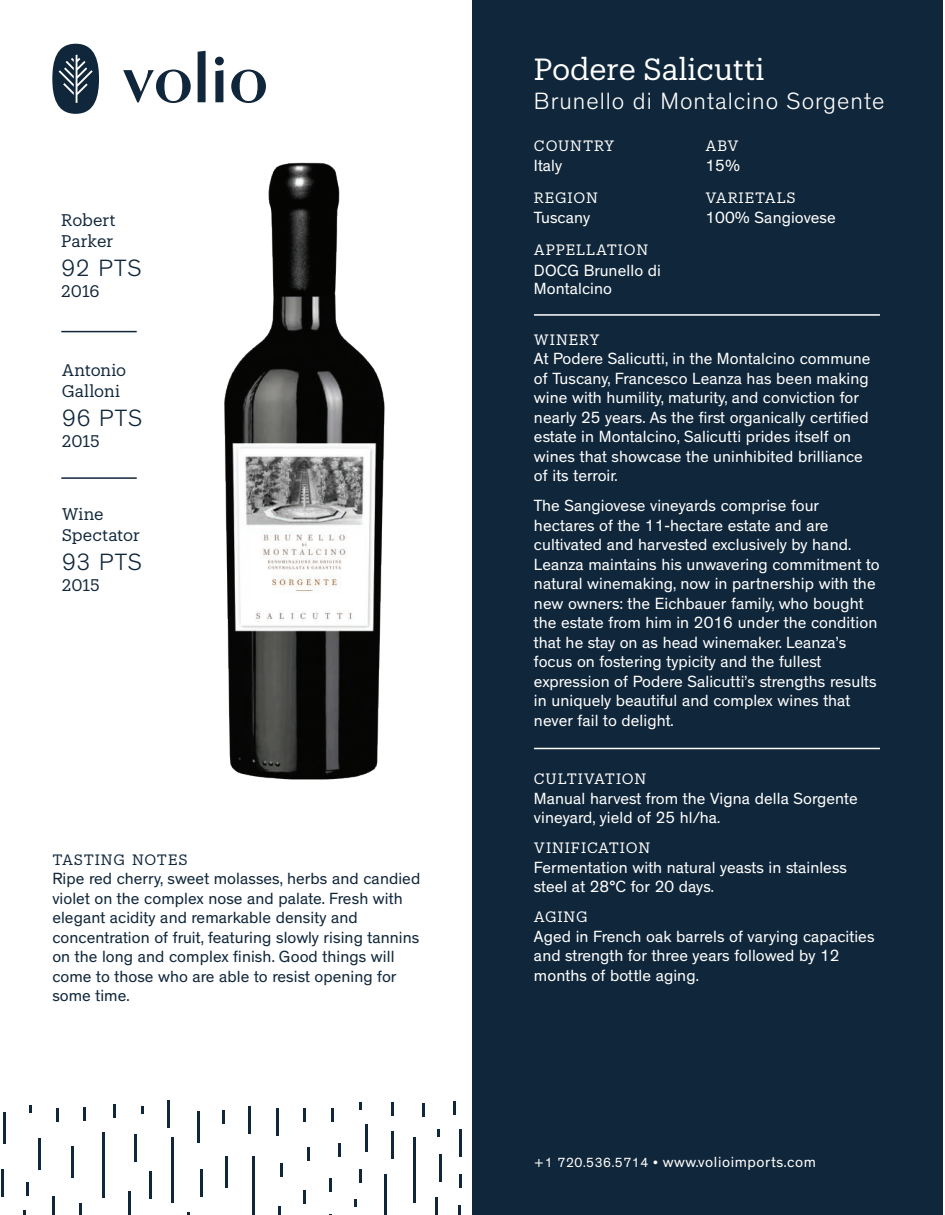
<style>
.page{position:relative;width:945px;height:1215px;background:#fff}
.page>*{position:absolute;margin:0;border:0;box-sizing:border-box;transform-origin:0 0}
.t1{font:30px "Produkt";color:#fff}
.t2{font:300 24px "Theinhardt";letter-spacing:.04em;color:#fff}
.t3{font:300 24px "Theinhardt";letter-spacing:.04em;color:#10263a}
.t4{font:16.5px/19.5px "Theinhardt";letter-spacing:.005em;color:#fff}
.t5{font:16.5px/19.5px "Theinhardt";letter-spacing:.005em;color:#10263a}
.t6{font:16.5px/21px "Produkt";letter-spacing:-.005em;color:#10263a}
.t7{font:15px "Theinhardt";letter-spacing:.04em;color:#fff}
.t8{font:14.7px "Produkt";letter-spacing:.06em;color:#fff}
.t9{font:14.7px "Produkt";letter-spacing:.045em;color:#10263a}
.s1{font-size:13.5px}
</style>
<div class="page">
<img style="left:61px;top:97px;width:324px;height:683px">
<div style="left:472px;top:0;width:471px;height:1215px;background:#10263a"></div>
<hr style="left:61px;top:331px;width:76px;height:1px;background:#10263a">
<hr style="left:61px;top:477px;width:76px;height:2px;background:#10263a">
<svg style="left:52px;top:44px;width:47px;height:70px"></svg>
<svg style="left:198px;top:51px;width:8px;height:51px"></svg>
<svg style="left:215px;top:57px;width:9px;height:45px"></svg>
<svg style="left:123px;top:70px;width:68px;height:33px"></svg>
<svg style="left:231px;top:70px;width:35px;height:33px"></svg>
<hr style="left:276px;top:1109px;width:3px;height:27px;background:#10263a">
<hr style="left:248px;top:1106px;width:3px;height:27px;background:#10263a">
<hr style="left:1px;top:1170px;width:3px;height:27px;background:#10263a">
<hr style="left:128px;top:1191px;width:3px;height:24px;background:#10263a">
<hr style="left:439px;top:1154px;width:2px;height:27px;background:#10263a">
<hr style="left:200px;top:1169px;width:2px;height:27px;background:#10263a">
<hr style="left:168px;top:1100px;width:2px;height:27px;background:#10263a">
<hr style="left:134px;top:1134px;width:3px;height:27px;background:#10263a">
<hr style="left:391px;top:1132px;width:3px;height:27px;background:#10263a">
<hr style="left:459px;top:1129px;width:3px;height:27px;background:#10263a">
<hr style="left:149px;top:1171px;width:3px;height:27px;background:#10263a">
<hr style="left:365px;top:1124px;width:3px;height:27px;background:#10263a">
<hr style="left:252px;top:1156px;width:3px;height:59px;background:#10263a">
<svg style="left:435px;top:1197px;width:2px;height:18px"></svg>
<svg style="left:278px;top:1206px;width:2px;height:9px"></svg>
<hr style="left:172px;top:1137px;width:2px;height:66px;background:#10263a">
<hr style="left:384px;top:1174px;width:3px;height:41px;background:#10263a">
<hr style="left:52px;top:1196px;width:3px;height:19px;background:#10263a">
<svg style="left:458px;top:1206px;width:3px;height:9px"></svg>
<hr style="left:414px;top:1137px;width:2px;height:65px;background:#10263a">
<hr style="left:102px;top:1132px;width:3px;height:66px;background:#10263a">
<hr style="left:113px;top:1104px;width:3px;height:14px;background:#10263a">
<hr style="left:391px;top:1102px;width:3px;height:14px;background:#10263a">
<svg style="left:303px;top:1191px;width:3px;height:13px"></svg>
<svg style="left:79px;top:1203px;width:3px;height:12px"></svg>
<svg style="left:330px;top:1178px;width:2px;height:13px"></svg>
<svg style="left:359px;top:1169px;width:3px;height:13px"></svg>
<svg style="left:83px;top:1107px;width:3px;height:13px"></svg>
<svg style="left:338px;top:1144px;width:3px;height:13px"></svg>
<svg style="left:459px;top:1175px;width:3px;height:13px"></svg>
<svg style="left:281px;top:1163px;width:2px;height:14px"></svg>
<hr style="left:307px;top:1147px;width:3px;height:14px;background:#10263a">
<hr style="left:56px;top:1108px;width:3px;height:14px;background:#10263a">
<hr style="left:331px;top:1108px;width:3px;height:14px;background:#10263a">
<hr style="left:222px;top:1110px;width:3px;height:14px;background:#10263a">
<svg style="left:454px;top:1102px;width:2px;height:13px"></svg>
<hr style="left:26px;top:1182px;width:3px;height:14px;background:#10263a">
<svg style="left:422px;top:1104px;width:3px;height:13px"></svg>
<hr style="left:303px;top:1108px;width:3px;height:14px;background:#10263a">
<hr style="left:198px;top:1111px;width:2px;height:31px;background:#10263a">
<hr style="left:38px;top:1138px;width:3px;height:31px;background:#10263a">
<hr style="left:71px;top:1147px;width:2px;height:31px;background:#10263a">
<hr style="left:3px;top:1112px;width:3px;height:31px;background:#10263a">
<hr style="left:226px;top:1157px;width:2px;height:31px;background:#10263a">
<svg style="left:438px;top:1129px;width:2px;height:8px"></svg>
<svg style="left:354px;top:1199px;width:3px;height:8px"></svg>
<svg style="left:29px;top:1106px;width:3px;height:7px"></svg>
<svg style="left:141px;top:1106px;width:3px;height:7px"></svg>
<svg style="left:359px;top:1102px;width:3px;height:8px"></svg>
<hr style="left:534px;top:748px;width:346px;height:1px;background:#fff">
<hr style="left:534px;top:314px;width:346px;height:2px;background:#fff">
<p class="t6" style="left:61px;top:209px;width:56px">Robert<br>Parker</p>
<h2 class="t3" style="left:61px;top:254px;width:82px">92 PTS</h2>
<p class="t6" style="left:61px;top:279px;width:40px">2016</p>
<p class="t6" style="left:62px;top:359px;width:66px">Antonio<br>Galloni</p>
<h2 class="t3" style="left:62px;top:404px;width:82px">96 PTS</h2>
<p class="t6" style="left:62px;top:429px;width:40px">2015</p>
<p class="t6" style="left:62px;top:503px;width:80px">Wine<br>Spectator</p>
<h2 class="t3" style="left:62px;top:548px;width:82px">93 PTS</h2>
<p class="t6" style="left:62px;top:573px;width:40px">2015</p>
<p class="t9" style="left:52px;top:849px;width:137px">TASTING NOTES</p>
<p class="t5" style="left:52px;top:870px;width:369px">Ripe red cherry, sweet molasses, herbs and candied violet on the complex nose and palate. Fresh with elegant acidity and remarkable density and concentration of fruit, featuring slowly rising tannins on the long and complex finish. Good things will come to those who are able to resist opening for some time.</p>
<h1 class="t1" style="left:534px;top:49px;width:232px">Podere Salicutti</h1>
<h2 class="t2" style="left:534px;top:87px;width:352px">Brunello di Montalcino Sorgente</h2>
<p class="t8" style="left:534px;top:135px;width:82px">COUNTRY</p>
<p class="t4" style="left:534px;top:157px;width:30px">Italy</p>
<p class="t8" style="left:534px;top:187px;width:66px">REGION</p>
<p class="t4" style="left:534px;top:208px;width:58px">Tuscany</p>
<p class="t8" style="left:534px;top:240px;width:116px">APPELLATION</p>
<p class="t4" style="left:534px;top:262px;width:129px;line-height:18px">DOCG Brunello di<br>Montalcino</p>
<p class="t8" style="left:705px;top:135px;width:35px">ABV</p>
<p class="t4" style="left:705px;top:157px;width:36px">15%</p>
<p class="t8" style="left:705px;top:187px;width:92px">VARIETALS</p>
<p class="t4" style="left:705px;top:208px;width:132px">100% Sangiovese</p>
<p class="t8" style="left:534px;top:329px;width:67px">WINERY</p>
<p class="t4" style="left:534px;top:350px;width:338px">At Podere Salicutti, in the Montalcino commune of Tuscany, Francesco Leanza has been making wine with humility, maturity, and conviction for nearly 25 years. As the first organically certified estate in Montalcino, Salicutti prides itself on wines that showcase the uninhibited brilliance of its terroir.</p>
<p class="t4" style="left:534px;top:497px;width:347px">The Sangiovese vineyards comprise four hectares of the 11-hectare estate and are cultivated and harvested exclusively by hand.<br>Leanza maintains his unwavering commitment to natural winemaking, now in partnership with the new owners: the Eichbauer family, who bought the estate from him in 2016 under the condition that he stay on as head winemaker. Leanza’s focus on fostering typicity and the fullest expression of Podere Salicutti’s strengths results in uniquely beautiful and complex wines that never fail to delight.</p>
<p class="t8" style="left:534px;top:769px;width:114px">CULTIVATION</p>
<p class="t4" style="left:534px;top:789px;width:325px">Manual harvest from the Vigna della Sorgente vineyard, yield of 25 hl/ha.</p>
<p class="t8" style="left:534px;top:838px;width:118px">VINIFICATION</p>
<p class="t4" style="left:534px;top:858px;width:315px">Fermentation with natural yeasts in stainless steel at 28°C for 20 days.</p>
<p class="t8" style="left:534px;top:907px;width:55px">AGING</p>
<p class="t4" style="left:534px;top:927px;width:342px">Aged in French oak barrels of varying capacities and strength for three years followed by 12 months of bottle aging.</p>
<p class="t7" style="left:534px;top:1153px;width:284px"><span class="s1">+1 720.536.5714 •</span> www.volioimports.com</p>
</div>
